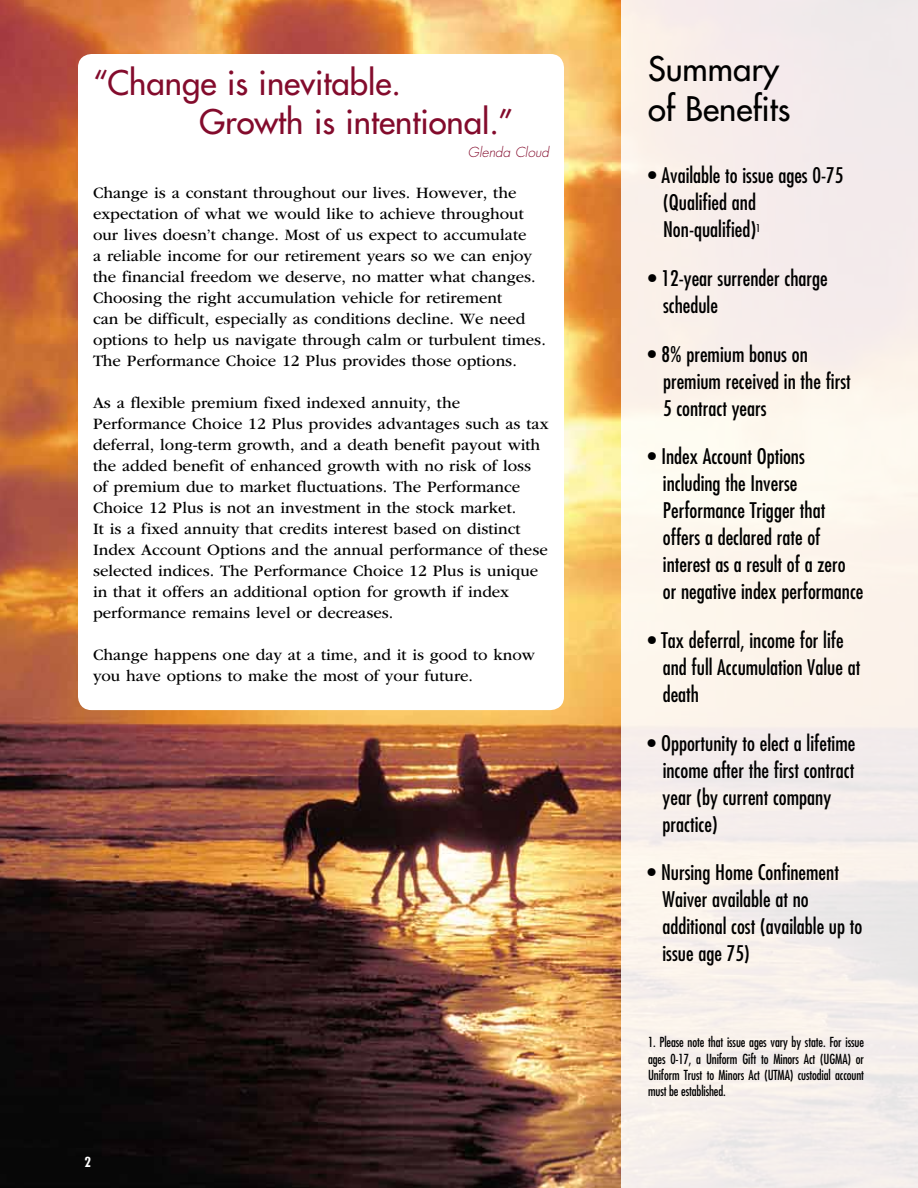
<style>
.page{position:relative;width:918px;height:1188px;background:#fff}
.page>*{position:absolute;margin:0;border:0;box-sizing:border-box;transform-origin:0 0}
.t1{font:500 33px/39.6px "Futura Std";color:#830b2c}
.t2{font:500 33px/39.6px "Futura Std";color:#000}
.t3{font:condensed 21px/27px "Futura Std";color:#000}
.t4{font:16.5px/21px "ITC Garamond Std";color:#000}
.t5{font:condensed 13.5px/16.2px "Futura Std";letter-spacing:-.01em;color:#000;text-align:justify;scale:.95 1}
.t6{font:italic 300 13.5px "Futura Std";color:#830b2c}
.t7{font:700 condensed 13.5px "Futura Std";color:#fff}
</style>
<div class="page">
<img style="left:0;top:0;width:918px;height:1188px">
<div style="left:621px;top:0;width:296px;height:1188px;background:#f8f0eb"></div>
<div style="left:78px;top:54px;width:486px;height:656px;background:#fff;border-radius:14px"></div>
<h1 class="t1" style="left:199px;top:63px;width:316px;text-indent:-106px">“Change is inevitable.<br>Growth is intentional.”</h1>
<p class="t6" style="left:468px;top:144px;width:83px">Glenda Cloud</p>
<p class="t4" style="left:93px;top:183px;width:454px">Change is a constant throughout our lives. However, the expectation of what we would like to achieve throughout our lives doesn’t change. Most of us expect to accumulate<br>a reliable income for our retirement years so we can enjoy the financial freedom we deserve, no matter what changes.<br>Choosing the right accumulation vehicle for retirement<br>can be difficult, especially as conditions decline. We need options to help us navigate through calm or turbulent times.<br>The Performance Choice 12 Plus provides those options.</p>
<p class="t4" style="left:93px;top:393px;width:457px">As a flexible premium fixed indexed annuity, the Performance Choice 12 Plus provides advantages such as tax deferral, long-term growth, and a death benefit payout with the added benefit of enhanced growth with no risk of loss of premium due to market fluctuations. The Performance Choice 12 Plus is not an investment in the stock market.<br>It is a fixed annuity that credits interest based on distinct Index Account Options and the annual performance of these selected indices. The Performance Choice 12 Plus is unique in that it offers an additional option for growth if index performance remains level or decreases.</p>
<p class="t4" style="left:93px;top:645px;width:444px">Change happens one day at a time, and it is good to know you have options to make the most of your future.</p>
<p class="t7" style="left:84px;top:1153px;width:8px">2</p>
<h1 class="t2" style="left:648px;top:49px;width:144px">Summary of Benefits</h1>
<p class="t3" style="left:663px;top:162px;width:182px;text-indent:-15px">• Available to issue ages 0-75 (Qualified and<br>Non-qualified)<sup>1</sup></p>
<p class="t3" style="left:663px;top:265px;width:166px;text-indent:-15px">• 12-year surrender charge schedule</p>
<p class="t3" style="left:663px;top:340px;width:189px;text-indent:-15px">• 8% premium bonus on premium received in the first<br>5 contract years</p>
<p class="t3" style="left:663px;top:443px;width:202px;text-indent:-15px">• Index Account Options including the Inverse<br>Performance Trigger that offers a declared rate of interest as a result of a zero or negative index performance</p>
<p class="t3" style="left:663px;top:626px;width:199px;text-indent:-15px">• Tax deferral, income for life and full Accumulation Value at death</p>
<p class="t3" style="left:663px;top:729px;width:194px;text-indent:-15px">• Opportunity to elect a lifetime income after the first contract year (by current company practice)</p>
<p class="t3" style="left:663px;top:859px;width:201px;text-indent:-15px">• Nursing Home Confinement<br>Waiver available at no additional cost (available up to issue age 75)</p>
<p class="t5" style="left:648px;top:1034px;width:229px">1. Please note that issue ages vary by state. For issue ages 0-17, a Uniform Gift to Minors Act (UGMA) or Uniform Trust to Minors Act (UTMA) custodial account must be established.</p>
</div>
